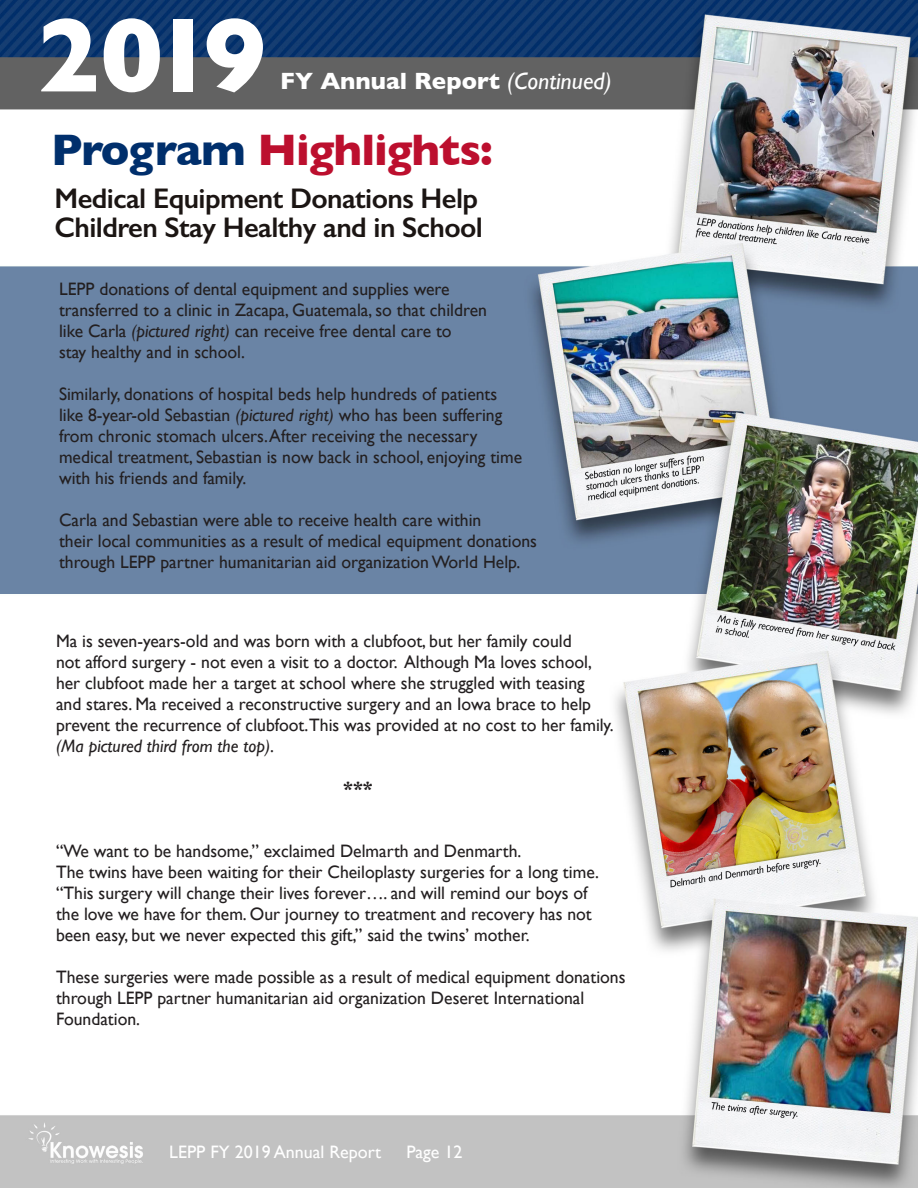
<style>
.page{position:relative;width:918px;height:1188px;background:#fff}
.page>*{position:absolute;margin:0;border:0;box-sizing:border-box;transform-origin:0 0}
.t1{font:700 106.5px "Gill Sans";color:#fff}
.t2{font:700 45px "Gill Sans";letter-spacing:-.02em;color:#bc0f2e}
.t3{font:600 28.5px/28.5px "Gill Sans";letter-spacing:-.02em;color:#1b1513}
.t4{font:700 24px "Gill Sans";color:#fff}
.t5{font:18px/21px "Gill Sans";color:#231f20}
.t6{font:18px "Gill Sans";color:#fff}
.t7{font:italic 18px "Gill Sans";color:#231f20}
.t8{font:700 18px "Gill Sans";color:#231f20}
.s1{font-weight:400;font-style:italic}
.s2{color:#002f6c}
.s3{font-style:italic}
.s4{font-style:normal}
</style>
<div class="page">
<img style="left:0;top:0;width:918px;height:1188px">
<p class="t1" style="left:37px;top:-29px;width:231px">2019</p>
<p class="t4" style="left:280px;top:61px;width:333px">FY Annual Report <span class="s1">(Continued)</span></p>
<p class="t2" style="left:51px;top:114px;width:443px"><span class="s2">Program</span> Highlights:</p>
<p class="t3" style="left:55px;top:184px;width:430px">Medical Equipment Donations Help<br>Children Stay Healthy and in School</p>
<p class="t5" style="left:59px;top:278px;width:392px">LEPP donations of dental equipment and supplies were</p>
<p class="t5" style="left:59px;top:299px;width:430px">transferred to a clinic in Zacapa, Guatemala, so that children</p>
<p class="t5" style="left:59px;top:320px;width:394px">like Carla <span class="s3">(pictured right)</span> can receive free dental care to</p>
<p class="t5" style="left:59px;top:341px;width:187px">stay healthy and in school.</p>
<p class="t5" style="left:59px;top:383px;width:440px">Similarly, donations of hospital beds help hundreds of patients</p>
<p class="t5" style="left:59px;top:404px;width:445px">like 8-year-old Sebastian <span class="s3">(pictured right)</span> who has been suffering</p>
<p class="t5" style="left:59px;top:425px;width:420px">from chronic stomach ulcers. After receiving the necessary</p>
<p class="t5" style="left:59px;top:446px;width:465px">medical treatment, Sebastian is now back in school, enjoying time</p>
<p class="t5" style="left:59px;top:467px;width:189px">with his friends and family.</p>
<p class="t5" style="left:59px;top:509px;width:424px">Carla and Sebastian were able to receive health care within</p>
<p class="t5" style="left:59px;top:530px;width:479px">their local communities as a result of medical equipment donations</p>
<p class="t5" style="left:59px;top:551px;width:463px">through LEPP partner humanitarian aid organization World Help.</p>
<p class="t5" style="left:56px;top:631px;width:517px">Ma is seven-years-old and was born with a clubfoot, but her family could</p>
<p class="t5" style="left:56px;top:652px;width:537px">not afford surgery - not even a visit to a doctor. Although Ma loves school,</p>
<p class="t5" style="left:56px;top:673px;width:530px">her clubfoot made her a target at school where she struggled with teasing</p>
<p class="t5" style="left:56px;top:694px;width:537px">and stares. Ma received a reconstructive surgery and an Iowa brace to help</p>
<p class="t5" style="left:56px;top:715px;width:559px">prevent the recurrence of clubfoot.This was provided at no cost to her family.</p>
<p class="t7" style="left:56px;top:736px;width:219px">(Ma pictured third from the top)<span class="s4">.</span></p>
<p class="t8" style="left:343px;top:774px;width:31px">***</p>
<p class="t5" style="left:56px;top:841px;width:467px">“We want to be handsome,” exclaimed Delmarth and Denmarth.</p>
<p class="t5" style="left:56px;top:862px;width:544px">The twins have been waiting for their Cheiloplasty surgeries for a long time.</p>
<p class="t5" style="left:56px;top:883px;width:533px">“This surgery will change their lives forever…. and will remind our boys of</p>
<p class="t5" style="left:56px;top:904px;width:537px">the love we have for them. Our journey to treatment and recovery has not</p>
<p class="t5" style="left:56px;top:925px;width:475px">been easy, but we never expected this gift,” said the twins’ mother.</p>
<p class="t5" style="left:56px;top:967px;width:571px">These surgeries were made possible as a result of medical equipment donations through LEPP partner humanitarian aid organization Deseret International</p>
<p class="t5" style="left:56px;top:1009px;width:86px">Foundation.</p>
<p class="t6" style="left:169px;top:1142px;width:214px">LEPP FY 2019 Annual Report</p>
<p class="t6" style="left:406px;top:1142px;width:58px">Page 12</p>
</div>
